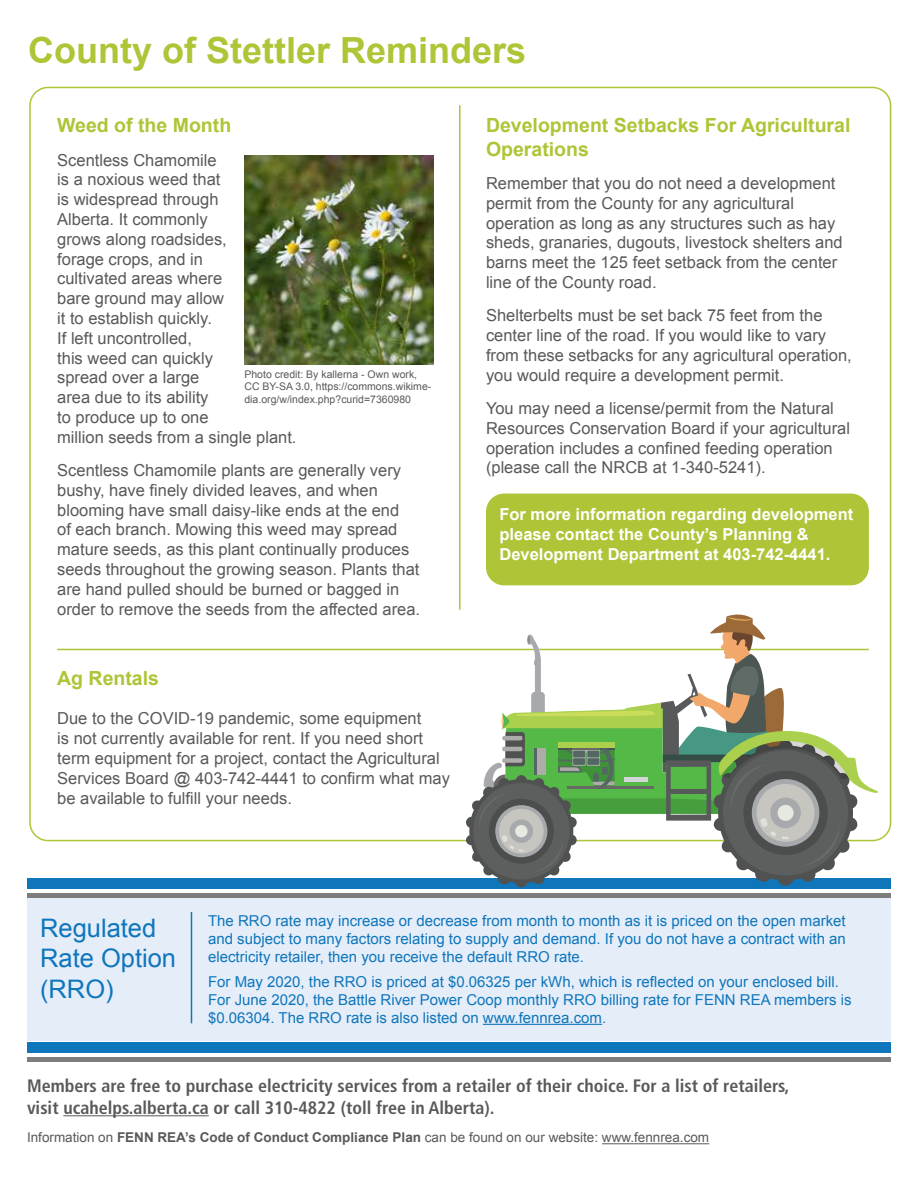
<style>
.page{position:relative;width:918px;height:1188px;background:#fff}
.page>*{position:absolute;margin:0;border:0;box-sizing:border-box;transform-origin:0 0}
.t1{font:700 36px "Arial";color:#afc436}
.t2{font:25.5px/30.6px "Arial";color:#0f76bc}
.t3{font:700 19.5px/23.4px "Arial";color:#afc436}
.t4{font:700 condensed 18px/21.6px "Frutiger";color:#58595b}
.t5{font:16.5px/19.8px "Arial";color:#58595b}
.t6{font:700 16.5px/19.8px "Arial";color:#fff}
.t7{font:15px/18px "Arial";color:#0f76bc;text-align:justify}
.t8{font:13.5px "Arial";color:#58595b}
.t9{font:10.5px/12.6px "Arial";color:#58595b}
.s1{font-weight:700}
</style>
<div class="page">
<div style="left:486px;top:494px;width:383px;height:91px;background:#afc436;border-radius:18px"></div>
<hr style="left:63px;top:1115px;width:146px;height:1px;background:#58595b">
<hr style="left:602px;top:1143px;width:107px;height:1px;background:#58595b">
<div style="left:27px;top:1042px;width:864px;height:11px;background:#0f76bc"></div>
<div style="left:27px;top:1057px;width:864px;height:5px;background:#7d7d7d"></div>
<div style="left:27px;top:896px;width:864px;height:145px;background:#e5edf8"></div>
<div style="left:27px;top:878px;width:864px;height:11px;background:#0f76bc"></div>
<div style="left:27px;top:893px;width:864px;height:5px;background:#7d7d7d"></div>
<hr style="left:191px;top:912px;width:1px;height:111px;background:#0f76bc">
<hr style="left:483px;top:1024px;width:119px;height:1px;background:#0f76bc">
<hr style="left:459px;top:105px;width:1px;height:505px;background:#afc436">
<hr style="left:57px;top:649px;width:812px;height:1px;background:#afc436">
<svg style="left:466px;top:614px;width:412px;height:273px"></svg>
<img style="left:244px;top:155px;width:190px;height:210px">
<h1 class="t1" style="left:28px;top:26px;width:500px">County of Stettler Reminders</h1>
<p class="t3" style="left:57px;top:114px;width:176px">Weed of the Month</p>
<p class="t5" style="left:57px;top:150px;width:241px">Scentless Chamomile<br>is a noxious weed that<br>is widespread through<br>Alberta. It commonly<br>grows along roadsides,<br>forage crops, and in<br>cultivated areas where<br>bare ground may allow<br>it to establish quickly.<br>If left uncontrolled,<br>this weed can quickly<br>spread over a large<br>area due to its ability<br>to produce up to one<br>million seeds from a single plant.</p>
<p class="t5" style="left:57px;top:460px;width:364px">Scentless Chamomile plants are generally very bushy, have finely divided leaves, and when blooming have small daisy-like ends at the end<br>of each branch. Mowing this weed may spread mature seeds, as this plant continually produces seeds throughout the growing season. Plants that are hand pulled should be burned or bagged in order to remove the seeds from the affected area.</p>
<p class="t9" style="left:244px;top:368px;width:188px">Photo credit: By kallerna - Own work,<br>CC BY-SA 3.0, https://commons.wikime&shy;dia.org/w/index.php?curid=7360980</p>
<p class="t3" style="left:57px;top:667px;width:103px">Ag Rentals</p>
<p class="t5" style="left:57px;top:709px;width:394px">Due to the COVID-19 pandemic, some equipment<br>is not currently available for rent. If you need short term equipment for a project, contact the Agricultural Services Board @ 403-742-4441 to confirm what may be available to fulfill your needs.</p>
<p class="t3" style="left:486px;top:114px;width:366px">Development Setbacks For Agricultural<br>Operations</p>
<p class="t5" style="left:486px;top:173px;width:358px">Remember that you do not need a development permit from the County for any agricultural operation as long as any structures such as hay sheds, granaries, dugouts, livestock shelters and barns meet the 125 feet setback from the center line of the County road.</p>
<p class="t5" style="left:486px;top:306px;width:367px">Shelterbelts must be set back 75 feet from the center line of the road. If you would like to vary from these setbacks for any agricultural operation, you would require a development permit.</p>
<p class="t5" style="left:486px;top:398px;width:366px">You may need a license/permit from the Natural Resources Conservation Board if your agricultural operation includes a confined feeding operation (please call the NRCB at 1-340-5241).</p>
<p class="t6" style="left:499px;top:505px;width:355px">For more information regarding development please contact the County’s Planning &amp;<br>Development Department at 403-742-4441.</p>
<h2 class="t2" style="left:40px;top:913px;width:138px">Regulated<br>Rate Option (RRO)</h2>
<p class="t7" style="left:208px;top:912px;width:639px">The RRO rate may increase or decrease from month to month as it is priced on the open market and subject to many factors relating to supply and demand. If you do not have a contract with an electricity retailer, then you receive the default RRO rate.</p>
<p class="t7" style="left:208px;top:973px;width:645px;text-align:left">For May 2020, the RRO is priced at $0.06325 per kWh, which is reflected on your enclosed bill.<br>For June 2020, the Battle River Power Coop monthly RRO billing rate for FENN REA members is $0.06304. The RRO rate is also listed on www.fennrea.com.</p>
<p class="t4" style="left:27px;top:1075px;width:764px">Members are free to purchase electricity services from a retailer of their choice. For a list of retailers, visit ucahelps.alberta.ca or call 310-4822 (toll free in Alberta).</p>
<p class="t8" style="left:27px;top:1129px;width:684px">Information on <span class="s1">FENN REA’s Code of Conduct Compliance Plan</span> can be found on our website: www.fennrea.com</p>
</div>
